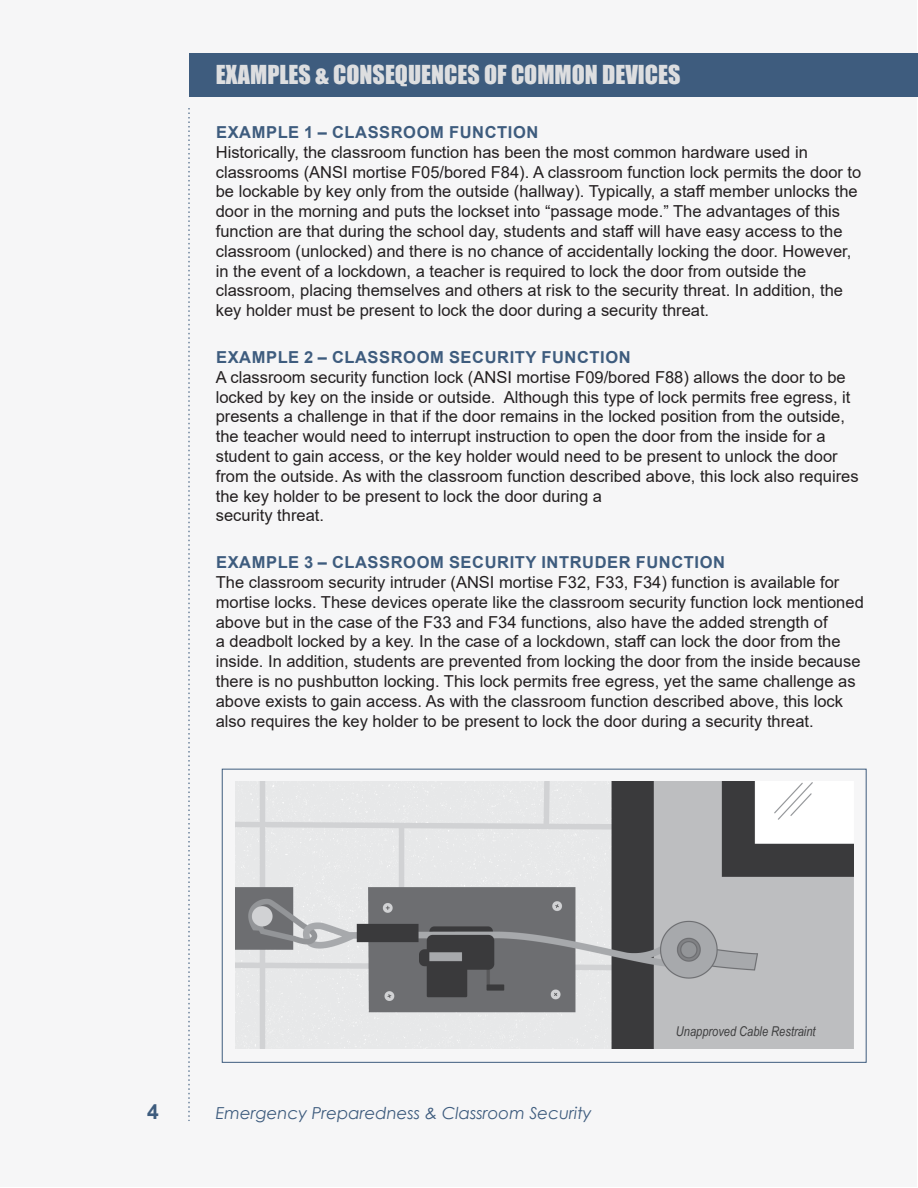
<style>
.page{position:relative;width:918px;height:1188px;background:#fff}
.page>*{position:absolute;margin:0;border:0;box-sizing:border-box;transform-origin:0 0}
.t1{font:24px "Impact";color:#dddee0}
.t2{font:700 21px "Arial";color:#3e5c7e}
.Body{font:16.5px/19.8px "Arial";color:#231f20}
.t3{font:italic 16.5px "Century Gothic";color:#3e5c7e}
.Body-2{font:italic 13.5px "Arial Narrow";color:#3e3e3f}
.s1{font-weight:700;color:#3e5c7e}
</style>
<div class="page">
<div style="left:1px;top:1px;width:916px;height:1186px;background:#f6f6f7"></div>
<svg style="left:188px;top:108px;width:2px;height:1013px"></svg>
<div style="left:189px;top:53px;width:729px;height:44px;background:#3e5c7e"></div>
<img style="left:236px;top:781px;width:618px;height:268px">
<h1 class="t1" style="left:216px;top:56px;width:466px">EXAMPLES &amp; CONSEQUENCES OF COMMON DEVICES</h1>
<p class="Body" style="left:216px;top:122px;width:647px"><span class="s1">EXAMPLE 1 – CLASSROOM FUNCTION<br></span>Historically, the classroom function has been the most common hardware used in classrooms (ANSI mortise F05/bored F84). A classroom function lock permits the door to be lockable by key only from the outside (hallway). Typically, a staff member unlocks the door in the morning and puts the lockset into “passage mode.” The advantages of this function are that during the school day, students and staff will have easy access to the classroom (unlocked) and there is no chance of accidentally locking the door. However, in the event of a lockdown, a teacher is required to lock the door from outside the classroom, placing themselves and others at risk to the security threat. In addition, the key holder must be present to lock the door during a security threat.</p>
<p class="Body" style="left:216px;top:347px;width:644px"><span class="s1">EXAMPLE 2 – CLASSROOM SECURITY FUNCTION<br></span>A classroom security function lock (ANSI mortise F09/bored F88) allows the door to be locked by key on the inside or outside. Although this type of lock permits free egress, it presents a challenge in that if the door remains in the locked position from the outside, the teacher would need to interrupt instruction to open the door from the inside for a student to gain access, or the key holder would need to be present to unlock the door from the outside. As with the classroom function described above, this lock also requires the key holder to be present to lock the door during a<br>security threat.</p>
<p class="Body" style="left:216px;top:552px;width:650px"><span class="s1">EXAMPLE 3 – CLASSROOM SECURITY INTRUDER FUNCTION<br></span>The classroom security intruder (ANSI mortise F32, F33, F34) function is available for mortise locks. These devices operate like the classroom security function lock mentioned above but in the case of the F33 and F34 functions, also have the added strength of<br>a deadbolt locked by a key. In the case of a lockdown, staff can lock the door from the inside. In addition, students are prevented from locking the door from the inside because there is no pushbutton locking. This lock permits free egress, yet the same challenge as above exists to gain access. As with the classroom function described above, this lock also requires the key holder to be present to lock the door during a security threat.</p>
<p class="t2" style="left:147px;top:1097px;width:13px">4</p>
<p class="t3" style="left:216px;top:1101px;width:377px">Emergency Preparedness &amp; Classroom Security</p>
<p class="Body-2" style="left:676px;top:1022px;width:141px">Unapproved Cable Restraint</p>
</div>
